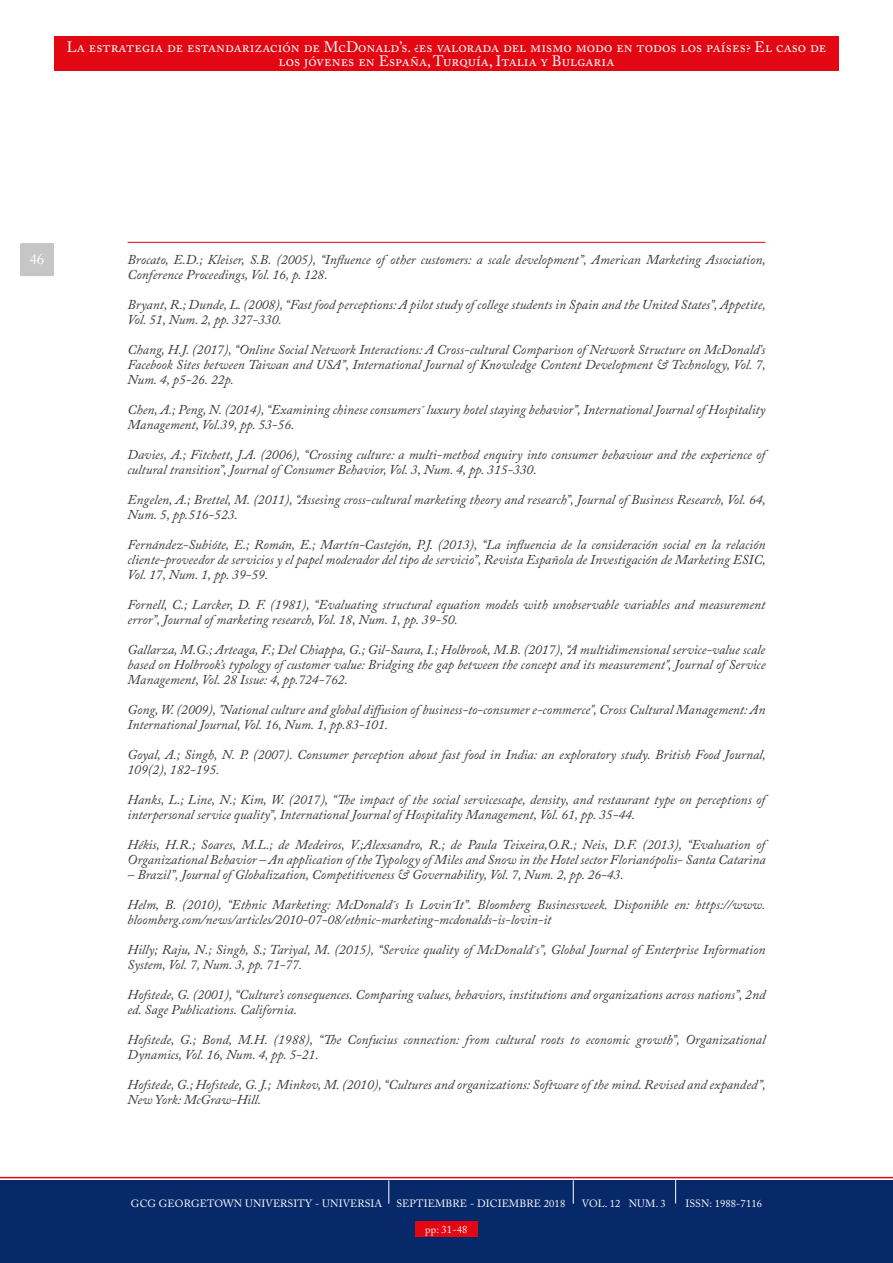
<style>
.page{position:relative;width:893px;height:1263px;background:#fff}
.page>*{position:absolute;margin:0;border:0;box-sizing:border-box;transform-origin:0 0}
.t1{font:15px/13.5px "Adobe Caslon Pro";letter-spacing:.005em;color:#fff;text-align:center}
.t2{font:italic 13.5px/15px "Adobe Caslon Pro";color:#3a3835}
.t3{font:10.5px "Adobe Caslon Pro";letter-spacing:.01em;color:#fff}
</style>
<div class="page">
<div style="left:54px;top:37px;width:785px;height:34px;background:#e30613"></div>
<div style="left:0;top:1180px;width:893px;height:83px;background:#082969"></div>
<svg style="left:0;top:1177px;width:893px;height:27px"></svg>
<div style="left:20px;top:243px;width:34px;height:33px;background:#c6c6c6;border-radius:2px"></div>
<hr style="left:128px;top:242px;width:637px;height:1px;background:#e30613">
<div style="left:415px;top:1221px;width:63px;height:16px;background:#e30613"></div>
<p class="t1" style="left:67px;top:41px;width:761px">La estrategia de estandarización de McDonald’s. ¿es valorada del mismo modo en todos los países? El caso de los jóvenes en España, Turquía, Italia y Bulgaria</p>
<p class="t1" style="left:29px;top:252px;width:16px">46</p>
<p class="t2" style="left:128px;top:252px;width:640px">Brocato, E.D.; Kleiser, S.B. (2005), “Influence of other customers: a scale development”, American Marketing Association,<br>Conference Proceedings, Vol. 16, p. 128.</p>
<p class="t2" style="left:128px;top:297px;width:640px">Bryant, R.; Dunde, L. (2008), “Fast food perceptions: A pilot study of college students in Spain and the United States”, Appetite,<br>Vol. 51, Num. 2, pp. 327-330.</p>
<p class="t2" style="left:128px;top:342px;width:640px;text-align:justify">Chang, H.J. (2017), “Online Social Network Interactions: A Cross-cultural Comparison of Network Structure on McDonald's Facebook Sites between Taiwan and USA”, International Journal of Knowledge Content Development &amp; Technology, Vol. 7, Num. 4, p5-26. 22p.</p>
<p class="t2" style="left:128px;top:402px;width:639px">Chen, A.; Peng, N. (2014), “Examining chinese consumers´ luxury hotel staying behavior”, International Journal of Hospitality<br>Management, Vol.39, pp. 53-56.</p>
<p class="t2" style="left:128px;top:447px;width:639px">Davies, A.; Fitchett, J.A. (2006), “Crossing culture: a multi-method enquiry into consumer behaviour and the experience of cultural transition”, Journal of Consumer Behavior, Vol. 3, Num. 4, pp. 315-330.</p>
<p class="t2" style="left:128px;top:492px;width:640px">Engelen, A.; Brettel, M. (2011), “Assesing cross-cultural marketing theory and research”, Journal of Business Research, Vol. 64,<br>Num. 5, pp.516-523.</p>
<p class="t2" style="left:128px;top:537px;width:640px;text-align:justify">Fernández-Subióte, E.; Román, E.; Martín-Castejón, P.J. (2013), “La influencia de la consideración social en la relación cliente-proveedor de servicios y el papel moderador del tipo de servicio”, Revista Española de Investigación de Marketing ESIC, Vol. 17, Num. 1, pp. 39-59.</p>
<p class="t2" style="left:128px;top:597px;width:639px">Fornell, C.; Larcker, D. F. (1981), “Evaluating structural equation models with unobservable variables and measurement error”, Journal of marketing research, Vol. 18, Num. 1, pp. 39-50.</p>
<p class="t2" style="left:128px;top:642px;width:639px;text-align:justify">Gallarza, M.G.; Arteaga, F.; Del Chiappa, G.; Gil-Saura, I.; Holbrook, M.B. (2017), “A multidimensional service-value scale based on Holbrook’s typology of customer value: Bridging the gap between the concept and its measurement", Journal of Service Management, Vol. 28 Issue: 4, pp.724-762.</p>
<p class="t2" style="left:128px;top:702px;width:639px">Gong, W. (2009), "National culture and global diffusion of business‐to‐consumer e‐commerce", Cross Cultural Management: An<br>International Journal, Vol. 16, Num. 1, pp.83-101.</p>
<p class="t2" style="left:128px;top:747px;width:640px">Goyal, A.; Singh, N. P. (2007). Consumer perception about fast food in India: an exploratory study. British Food Journal,<br>109(2), 182-195.</p>
<p class="t2" style="left:128px;top:792px;width:639px">Hanks, L.; Line, N.; Kim, W. (2017), “The impact of the social servicescape, density, and restaurant type on perceptions of interpersonal service quality”, International Journal of Hospitality Management, Vol. 61, pp. 35-44.</p>
<p class="t2" style="left:128px;top:837px;width:639px">Hékis, H.R.; Soares, M.L.; de Medeiros, V.;Alexsandro, R.; de Paula Teixeira,O.R.; Neis, D.F. (2013), “Evaluation of<br>Organizational Behavior – An application of the Typology of Miles and Snow in the Hotel sector Florianópolis- Santa Catarina</p>
<p class="t2" style="left:128px;top:867px;width:498px">– Brazil”, Journal of Globalization, Competitiveness &amp; Governability, Vol. 7, Num. 2, pp. 26-43.</p>
<p class="t2" style="left:128px;top:897px;width:639px">Helm, B. (2010), “Ethnic Marketing: McDonald´s Is Lovin´It”. Bloomberg Businessweek. Disponible en: https://www. bloomberg.com/news/articles/2010-07-08/ethnic-marketing-mcdonalds-is-lovin-it</p>
<p class="t2" style="left:128px;top:942px;width:639px">Hilly; Raju, N.; Singh, S.; Tariyal, M. (2015), “Service quality of McDonald´s”, Global Journal of Enterprise Information<br>System, Vol. 7, Num. 3, pp. 71-77.</p>
<p class="t2" style="left:128px;top:987px;width:639px">Hofstede, G. (2001), “Culture’s consequences. Comparing values, behaviors, institutions and organizations across nations”, 2nd ed. Sage Publications. California.</p>
<p class="t2" style="left:128px;top:1032px;width:639px">Hofstede, G.; Bond, M.H. (1988), “The Confucius connection: from cultural roots to economic growth”, Organizational<br>Dynamics, Vol. 16, Num. 4, pp. 5-21.</p>
<p class="t2" style="left:128px;top:1077px;width:640px">Hofstede, G.; Hofstede, G. J.; Minkov, M. (2010), “Cultures and organizations: Software of the mind. Revised and expanded”,<br>New York: McGraw-Hill.</p>
<p class="t3" style="left:131px;top:1197px;width:253px">GCG GEORGETOWN UNIVERSITY - UNIVERSIA</p>
<p class="t3" style="left:396px;top:1197px;width:170px">SEPTIEMBRE - DICIEMBRE 2018</p>
<p class="t3" style="left:582px;top:1197px;width:85px">VOL. 12 NUM. 3</p>
<p class="t3" style="left:685px;top:1197px;width:78px">ISSN: 1988-7116</p>
<p class="t3" style="left:425px;top:1223px;width:43px">pp: 31-48</p>
</div>
